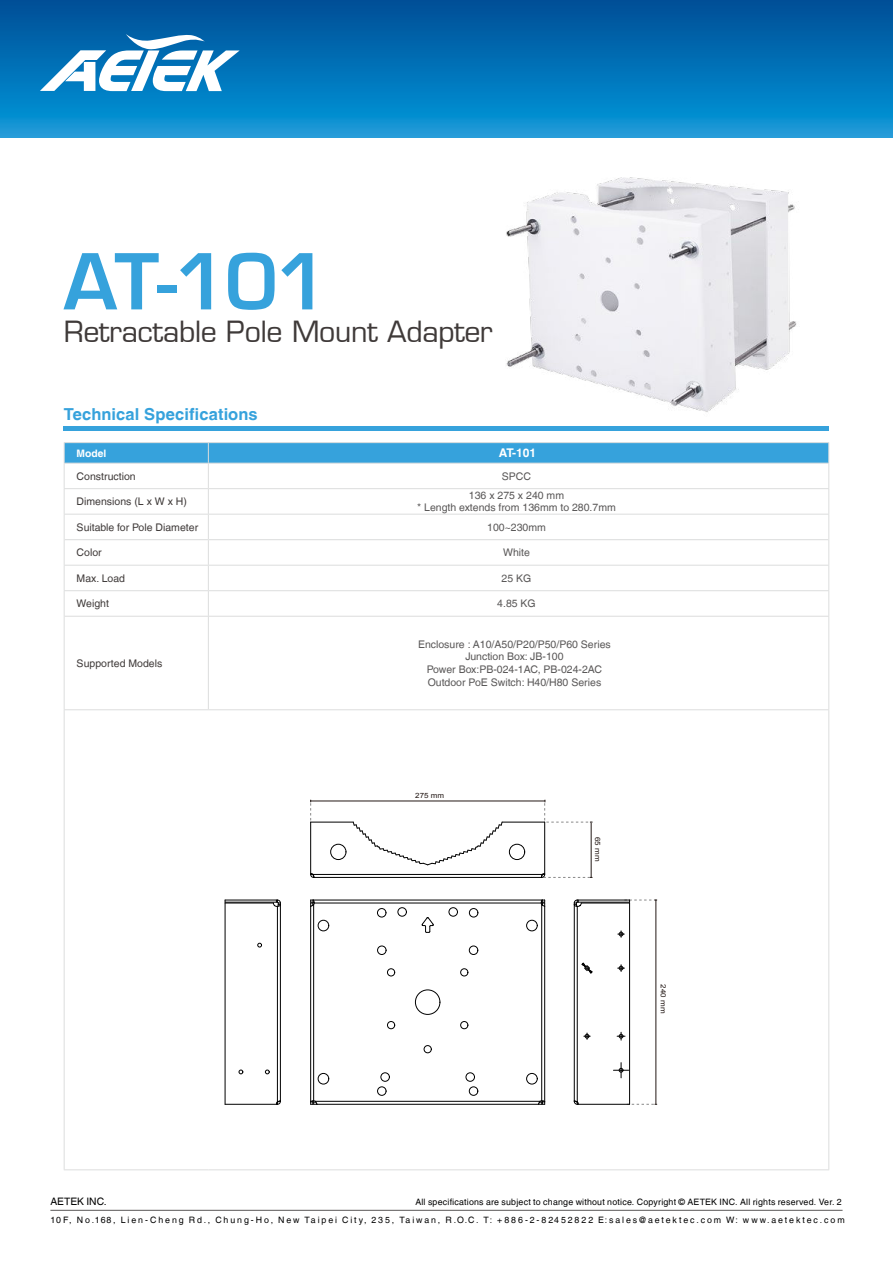
<style>
.page{position:relative;width:893px;height:1263px;background:#fff}
.page>*{position:absolute;margin:0;border:0;box-sizing:border-box;transform-origin:0 0}
.t1{font:700 75px "Euromode";color:#36a2dc}
.t2{font:28.5px "Euromode Plain";letter-spacing:-.01em;color:#3f3a39}
.t3{font:700 16.5px "Helvetica LT";letter-spacing:.005em;color:#36a2dc}
.t4{font:700 12px "Helvetica LT";color:#fff}
.t5{font:10.5px/12.6px "Helvetica LT";color:#595757;text-align:center}
.t6{font:10.5px "Helvetica LT";color:#3f3a39}
.t7{font:10.35px "Helvetica LT";letter-spacing:-.005em;color:#000}
.t8{font:700 10.35px "Helvetica LT";color:#fff}
.t9{font:8.85px/18.6px "Helvetica LT";letter-spacing:.025em;color:#000}
.t10{font:7.2px "Arial";color:#231815;scale:1.11 1}
</style>
<div class="page">
<svg style="left:0;top:0;width:893px;height:138px;background:#0474b8"></svg>
<svg style="left:40px;top:33px;width:200px;height:58px"></svg>
<hr style="left:64px;top:442px;width:144px;height:1px;background:#dcdddd">
<hr style="left:208px;top:442px;width:621px;height:1px;background:#dcdddd">
<hr style="left:64px;top:616px;width:1px;height:93px;background:#dcdddd">
<hr style="left:208px;top:616px;width:621px;height:1px;background:#dcdddd">
<hr style="left:208px;top:617px;width:1px;height:92px;background:#dcdddd">
<hr style="left:828px;top:617px;width:1px;height:92px;background:#dcdddd">
<hr style="left:64px;top:709px;width:144px;height:1px;background:#dcdddd">
<hr style="left:64px;top:710px;width:1px;height:459px;background:#dcdddd">
<hr style="left:208px;top:709px;width:621px;height:1px;background:#dcdddd">
<hr style="left:828px;top:710px;width:1px;height:459px;background:#dcdddd">
<hr style="left:64px;top:1169px;width:144px;height:1px;background:#dcdddd">
<hr style="left:208px;top:1169px;width:621px;height:1px;background:#dcdddd">
<svg style="left:64px;top:443px;width:765px;height:173px"></svg>
<hr style="left:64px;top:463px;width:144px;height:1px;background:#dcdddd">
<hr style="left:208px;top:463px;width:621px;height:1px;background:#dcdddd">
<hr style="left:65px;top:539px;width:143px;height:1px;background:#dcdddd">
<hr style="left:208px;top:539px;width:620px;height:1px;background:#dcdddd">
<hr style="left:65px;top:616px;width:143px;height:1px;background:#dcdddd">
<hr style="left:64px;top:426px;width:765px;height:4px;background:#36a2dc">
<img style="left:506px;top:177px;width:291px;height:235px">
<hr style="left:591px;top:822px;width:1px;height:55px;background:#231815">
<svg style="left:630px;top:1104px;width:27px;height:1px"></svg>
<hr style="left:656px;top:900px;width:1px;height:204px;background:#231815">
<hr style="left:314px;top:877px;width:227px;height:1px;background:#000">
<hr style="left:313px;top:874px;width:229px;height:1px;background:#000">
<hr style="left:502px;top:822px;width:43px;height:1px;background:#000">
<hr style="left:311px;top:822px;width:42px;height:1px;background:#000">
<svg style="left:352px;top:821px;width:151px;height:44px"></svg>
<hr style="left:574px;top:905px;width:1px;height:196px;background:#000">
<hr style="left:577px;top:906px;width:1px;height:196px;background:#000">
<svg style="left:624px;top:900px;width:33px;height:2px"></svg>
<hr style="left:629px;top:903px;width:1px;height:201px;background:#000">
<hr style="left:225px;top:903px;width:1px;height:201px;background:#000">
<hr style="left:277px;top:906px;width:1px;height:196px;background:#000">
<hr style="left:280px;top:905px;width:1px;height:196px;background:#000">
<hr style="left:310px;top:822px;width:1px;height:52px;background:#000">
<hr style="left:544px;top:822px;width:1px;height:52px;background:#000">
<hr style="left:577px;top:1104px;width:53px;height:1px;background:#000">
<hr style="left:581px;top:903px;width:49px;height:1px;background:#000">
<hr style="left:577px;top:902px;width:53px;height:1px;background:#000">
<hr style="left:577px;top:900px;width:53px;height:1px;background:#000">
<hr style="left:225px;top:1104px;width:52px;height:1px;background:#000">
<hr style="left:225px;top:903px;width:48px;height:1px;background:#000">
<hr style="left:225px;top:902px;width:52px;height:1px;background:#000">
<hr style="left:225px;top:900px;width:52px;height:1px;background:#000">
<hr style="left:310px;top:906px;width:1px;height:196px;background:#000">
<hr style="left:313px;top:905px;width:1px;height:196px;background:#000">
<hr style="left:317px;top:1104px;width:221px;height:1px;background:#000">
<hr style="left:315px;top:1101px;width:225px;height:1px;background:#000">
<hr style="left:314px;top:903px;width:227px;height:1px;background:#000">
<hr style="left:313px;top:900px;width:229px;height:1px;background:#000">
<hr style="left:541px;top:905px;width:1px;height:196px;background:#000">
<hr style="left:544px;top:906px;width:1px;height:196px;background:#000">
<svg style="left:421px;top:917px;width:13px;height:16px"></svg>
<div style="left:318px;top:1073px;width:11px;height:11px;border:1px solid #000;border-radius:50%"></div>
<div style="left:377px;top:1086px;width:9px;height:10px;border:1px solid #000;border-radius:50%"></div>
<div style="left:381px;top:1072px;width:9px;height:9px;border:1px solid #000;border-radius:50%"></div>
<div style="left:387px;top:1021px;width:8px;height:8px;border:1px solid #000;border-radius:50%"></div>
<svg style="left:310px;top:1100px;width:8px;height:5px"></svg>
<div style="left:318px;top:920px;width:11px;height:11px;border:1px solid #000;border-radius:50%"></div>
<div style="left:377px;top:908px;width:9px;height:9px;border:1px solid #000;border-radius:50%"></div>
<div style="left:398px;top:907px;width:9px;height:9px;border:1px solid #000;border-radius:50%"></div>
<div style="left:377px;top:946px;width:9px;height:9px;border:1px solid #000;border-radius:50%"></div>
<div style="left:387px;top:968px;width:8px;height:8px;border:1px solid #000;border-radius:50%"></div>
<svg style="left:310px;top:899px;width:5px;height:8px"></svg>
<div style="left:526px;top:1073px;width:12px;height:11px;border:1px solid #000;border-radius:50%"></div>
<div style="left:469px;top:1086px;width:9px;height:10px;border:1px solid #000;border-radius:50%"></div>
<div style="left:466px;top:1072px;width:9px;height:9px;border:1px solid #000;border-radius:50%"></div>
<div style="left:460px;top:1021px;width:8px;height:8px;border:1px solid #000;border-radius:50%"></div>
<div style="left:424px;top:1045px;width:8px;height:8px;border:1px solid #000;border-radius:50%"></div>
<svg style="left:537px;top:1100px;width:8px;height:5px"></svg>
<div style="left:415px;top:989px;width:25px;height:26px;border:1px solid #000;border-radius:50%"></div>
<div style="left:526px;top:920px;width:12px;height:11px;border:1px solid #000;border-radius:50%"></div>
<div style="left:449px;top:907px;width:9px;height:9px;border:1px solid #000;border-radius:50%"></div>
<div style="left:469px;top:908px;width:9px;height:9px;border:1px solid #000;border-radius:50%"></div>
<div style="left:469px;top:946px;width:9px;height:9px;border:1px solid #000;border-radius:50%"></div>
<div style="left:460px;top:968px;width:8px;height:8px;border:1px solid #000;border-radius:50%"></div>
<svg style="left:541px;top:899px;width:4px;height:8px"></svg>
<div style="left:509px;top:844px;width:16px;height:16px;border:1px solid #000;border-radius:50%"></div>
<div style="left:330px;top:844px;width:16px;height:16px;border:1px solid #000;border-radius:50%"></div>
<svg style="left:541px;top:873px;width:51px;height:5px"></svg>
<svg style="left:310px;top:873px;width:5px;height:5px"></svg>
<svg style="left:574px;top:1100px;width:5px;height:5px"></svg>
<svg style="left:574px;top:899px;width:8px;height:8px"></svg>
<svg style="left:581px;top:962px;width:12px;height:12px"></svg>
<svg style="left:618px;top:965px;width:6px;height:6px"></svg>
<svg style="left:584px;top:1033px;width:6px;height:6px"></svg>
<svg style="left:617px;top:1032px;width:8px;height:8px"></svg>
<svg style="left:618px;top:931px;width:6px;height:6px"></svg>
<svg style="left:613px;top:1062px;width:16px;height:16px"></svg>
<svg style="left:276px;top:1100px;width:5px;height:5px"></svg>
<svg style="left:273px;top:899px;width:8px;height:8px"></svg>
<svg style="left:257px;top:943px;width:5px;height:4px"></svg>
<svg style="left:239px;top:1070px;width:4px;height:4px"></svg>
<svg style="left:265px;top:1070px;width:4px;height:4px"></svg>
<svg style="left:544px;top:800px;width:48px;height:23px"></svg>
<hr style="left:311px;top:801px;width:234px;height:1px;background:#231815">
<svg style="left:310px;top:800px;width:1px;height:20px"></svg>
<hr style="left:50px;top:1210px;width:792px;height:1px;background:#595757">
<h1 class="t1" style="left:64px;top:240px;width:266px">AT-101</h1>
<h2 class="t2" style="left:64px;top:320px;width:431px">Retractable Pole Mount Adapter</h2>
<h3 class="t3" style="left:64px;top:404px;width:195px">Technical Specifications</h3>
<p class="t8" style="left:77px;top:447px;width:31px">Model</p>
<h3 class="t4" style="left:499px;top:446px;width:39px">AT-101</h3>
<p class="t6" style="left:77px;top:472px;width:61px">Construction</p>
<p class="t5" style="left:502px;top:471px;width:31px">SPCC</p>
<p class="t6" style="left:77px;top:495px;width:112px">Dimensions (L x W x H)</p>
<p class="t5" style="left:417px;top:489px;width:200px">136 x 275 x 240 mm<br>* Length extends from 136mm to 280.7mm</p>
<p class="t6" style="left:77px;top:521px;width:123px">Suitable for Pole Diameter</p>
<p class="t5" style="left:487px;top:522px;width:60px">100~230mm</p>
<p class="t6" style="left:77px;top:548px;width:27px">Color</p>
<p class="t5" style="left:503px;top:547px;width:28px">White</p>
<p class="t6" style="left:77px;top:574px;width:50px">Max. Load</p>
<p class="t5" style="left:502px;top:573px;width:31px">25 KG</p>
<p class="t6" style="left:77px;top:600px;width:34px">Weight</p>
<p class="t5" style="left:497px;top:597px;width:40px">4.85 KG</p>
<p class="t6" style="left:77px;top:659px;width:87px">Supported Models</p>
<p class="t5" style="left:418px;top:639px;width:194px">Enclosure : A10/A50/P20/P50/P60 Series Junction Box: JB-100<br>Power Box:PB-024-1AC, PB-024-2AC Outdoor PoE Switch: H40/H80 Series</p>
<p class="t10" style="left:415px;top:791px;width:28px">275 mm</p>
<p class="t10" style="left:602px;top:837px;width:24px;rotate:90deg">65 mm</p>
<p class="t10" style="left:667px;top:984px;width:28px;rotate:90deg">240 mm</p>
<p class="t7" style="left:50px;top:1195px;width:58px">AETEK INC.</p>
<p class="t9" style="left:50px;top:1192px;width:796px;text-indent:365px">All specifications are subject to change without notice. Copyright © AETEK INC. All rights reserved. Ver. 2<br>10 F, N o .168 , L i e n - C h e n g R d . , C h u n g - H o , N e w Ta i p e i C i t y, 2 3 5 , Ta i w a n , R .O.C . T: + 8 8 6 - 2 - 8 24 5 2 8 2 2 E: s a l e s@a e t e k t e c . c o m W: w w w. a e t e k t e c . c o m</p>
</div>
